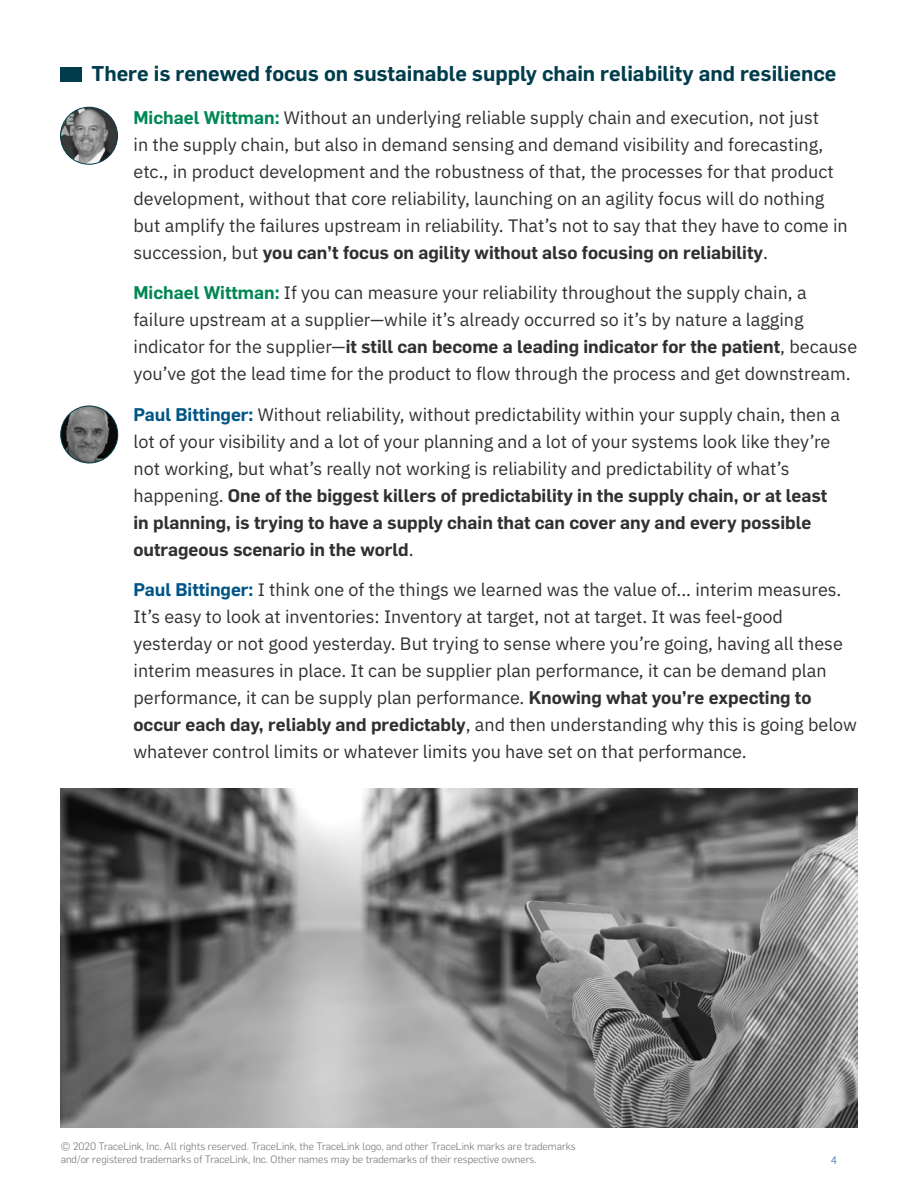
<style>
.page{position:relative;width:918px;height:1188px;background:#fff}
.page>*{position:absolute;margin:0;border:0;box-sizing:border-box;transform-origin:0 0}
.t1{font:600 21px "Flama";color:#003d4c}
.t2{font:18px/27px "IBM Plex Sans";color:#312f30}
.t3{font:600 18px/27px "Flama";color:#312f30}
.t4{font:300 12px "Source Sans Pro";color:#003f9c}
.t5{font:300 10.5px/12.6px "Flama";color:#717171}
.s1{font-family:"Flama";font-weight:600;color:#008755}
.s2{font-family:"IBM Plex Sans";font-weight:400}
.s3{font-family:"Flama";font-weight:600;color:#005587}
.s4{font-family:"Flama";font-weight:600}
</style>
<div class="page">
<img style="left:61px;top:788px;width:796px;height:339px">
<img style="left:60px;top:107px;width:57px;height:57px;border-radius:28px">
<div style="left:60px;top:107px;width:58px;height:58px;border:1px solid #003d4c;border-radius:50%"></div>
<img style="left:61px;top:406px;width:57px;height:57px;border-radius:29px">
<div style="left:60px;top:405px;width:58px;height:58px;border:1px solid #003d4c;border-radius:50%"></div>
<div style="left:61px;top:67px;width:21px;height:14px;background:#003d4c"></div>
<p class="t1" style="left:92px;top:59px;width:746px">There is renewed focus on sustainable supply chain reliability and resilience</p>
<p class="t2" style="left:134px;top:102px;width:716px"><span class="s1">Michael Wittman:</span> Without an underlying reliable supply chain and execution, not just<br>in the supply chain, but also in demand sensing and demand visibility and forecasting, etc., in product development and the robustness of that, the processes for that product development, without that core reliability, launching on an agility focus will do nothing but amplify the failures upstream in reliability. That’s not to say that they have to come in</p>
<p class="t3" style="left:134px;top:238px;width:636px"><span class="s2">succession, but</span> you can’t focus on agility without also focusing on reliability<span class="s2">.</span></p>
<p class="t2" style="left:134px;top:278px;width:675px"><span class="s1">Michael Wittman:</span> If you can measure your reliability throughout the supply chain, a failure upstream at a supplier—while it’s already occurred so it’s by nature a lagging</p>
<p class="t3" style="left:134px;top:332px;width:725px"><span class="s2">indicator for the supplier—</span>it still can become a leading indicator for the patient<span class="s2">, because</span></p>
<p class="t2" style="left:134px;top:359px;width:719px">you’ve got the lead time for the product to flow through the process and get downstream.</p>
<p class="t2" style="left:134px;top:399px;width:708px"><span class="s3">Paul Bittinger:</span> Without reliability, without predictability within your supply chain, then a lot of your visibility and a lot of your planning and a lot of your systems look like they’re not working, but what’s really not working is reliability and predictability of what’s</p>
<p class="t3" style="left:134px;top:481px;width:695px"><span class="s2">happening.</span> One of the biggest killers of predictability in the supply chain, or at least in planning, is trying to have a supply chain that can cover any and every possible outrageous scenario in the world<span class="s2">.</span></p>
<p class="t2" style="left:134px;top:575px;width:725px"><span class="s3">Paul Bittinger:</span> I think one of the things we learned was the value of... interim measures.<br>It’s easy to look at inventories: Inventory at target, not at target. It was feel-good yesterday or not good yesterday. But trying to sense where you’re going, having all these interim measures in place. It can be supplier plan performance, it can be demand plan performance, it can be supply plan performance. <span class="s4">Knowing what you’re expecting to occur each day, reliably and predictably</span>, and then understanding why this is going below whatever control limits or whatever limits you have set on that performance.</p>
<p class="t5" style="left:61px;top:1139px;width:517px">© 2020 TraceLink, Inc. All rights reserved. TraceLink, the TraceLink logo, and other TraceLink marks are trademarks and/or registered trademarks of TraceLink, Inc. Other names may be trademarks of their respective owners.</p>
<p class="t4" style="left:831px;top:1153px;width:7px">4</p>
</div>
